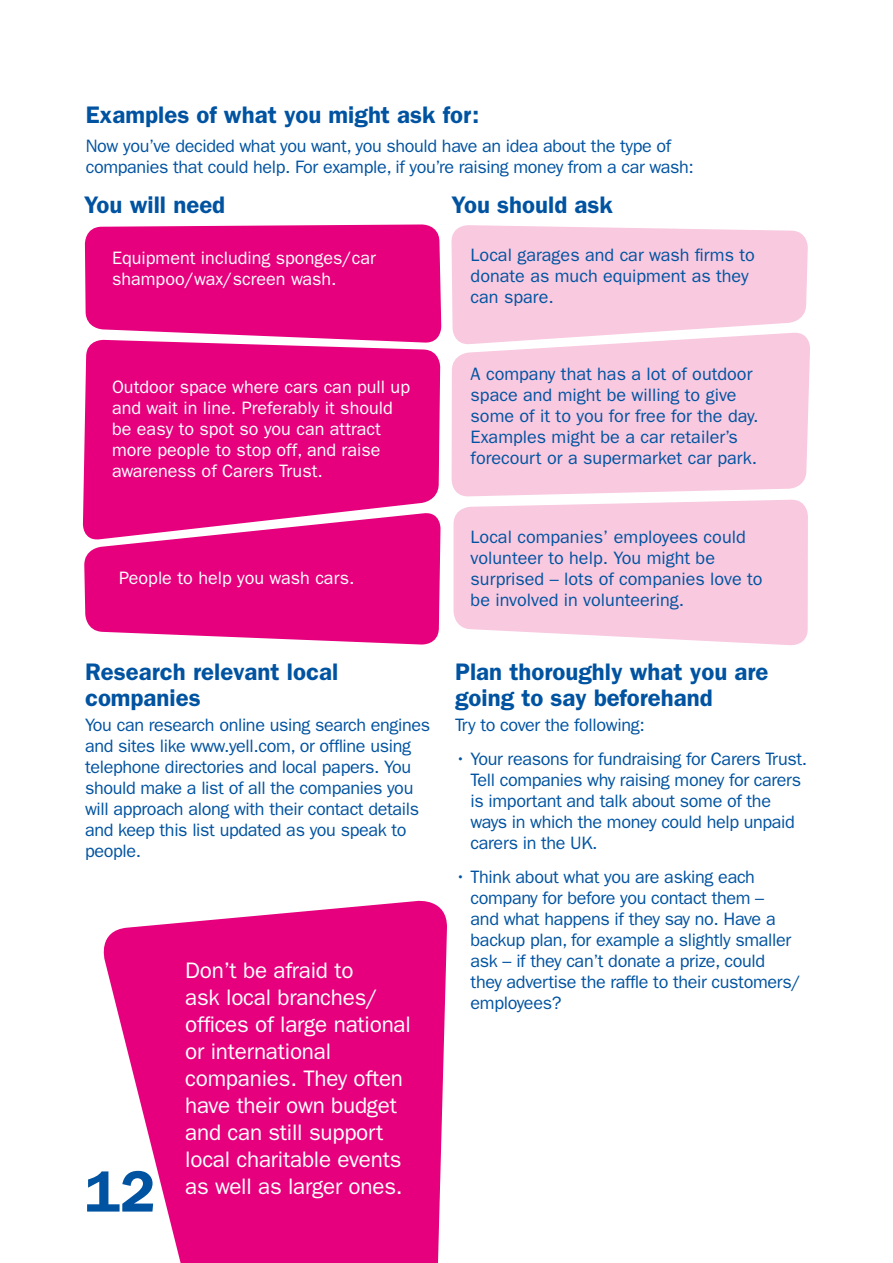
<style>
.page{position:relative;width:893px;height:1263px;background:#fff}
.page>*{position:absolute;margin:0;border:0;box-sizing:border-box;transform-origin:0 0}
.t1{font:600 58.5px "ITC Franklin Gothic Std";color:#0053a1}
.t2{font:600 24px/25.5px "ITC Franklin Gothic Std";color:#0053a1}
.t3{font:22.5px/27px "ITC Franklin Gothic Std";letter-spacing:-.01em;color:#fff}
.t4{font:18px/21px "ITC Franklin Gothic Std";letter-spacing:-.02em;color:#0053a1}
.t5{font:18px/21px "ITC Franklin Gothic Std";color:#0053a1}
.t6{font:18px/21px "ITC Franklin Gothic Std";color:#fff}
</style>
<div class="page">
<svg style="left:84px;top:525px;width:357px;height:120px;background:#e81588"></svg>
<div style="left:451px;top:225px;width:357px;height:107px;background:#f8c9df"></div>
<svg style="left:454px;top:499px;width:354px;height:147px;background:#f8cee1"></svg>
<div style="left:85px;top:224px;width:357px;height:115px;background:#e6007d"></div>
<svg style="left:452px;top:332px;width:358px;height:165px;background:#f8cde1"></svg>
<svg style="left:83px;top:339px;width:357px;height:202px;background:#e71386"></svg>
<svg style="left:103px;top:900px;width:344px;height:363px;background:#e92690"></svg>
<h2 class="t2" style="left:86px;top:102px;width:395px">Examples of what you might ask for:</h2>
<p class="t4" style="left:86px;top:136px;width:610px">Now you’ve decided what you want, you should have an idea about the type of companies that could help. For example, if you’re raising money from a car wash:</p>
<h2 class="t2" style="left:84px;top:192px;width:143px">You will need</h2>
<h2 class="t2" style="left:451px;top:192px;width:163px">You should ask</h2>
<p class="t6" style="left:112px;top:248px;width:265px">Equipment including sponges/car shampoo/wax/screen wash.</p>
<p class="t5" style="left:471px;top:245px;width:286px">Local garages and car wash firms to donate as much equipment as they can spare.</p>
<p class="t6" style="left:112px;top:377px;width:299px">Outdoor space where cars can pull up and wait in line. Preferably it should be easy to spot so you can attract more people to stop off, and raise awareness of Carers Trust.</p>
<p class="t6" style="left:119px;top:567px;width:237px">People to help you wash cars.</p>
<h2 class="t2" style="left:85px;top:659px;width:255px">Research relevant local companies</h2>
<p class="t4" style="left:85px;top:715px;width:347px">You can research online using search engines and sites like www.yell.com, or offline using telephone directories and local papers. You should make a list of all the companies you will approach along with their contact details and keep this list updated as you speak to people.</p>
<h1 class="t1" style="left:85px;top:1157px;width:72px">12</h1>
<p class="t3" style="left:185px;top:956px;width:227px">Don’t be afraid to<br>ask local branches/ offices of large national or international companies. They often have their own budget and can still support local charitable events as well as larger ones.</p>
<p class="t5" style="left:471px;top:363px;width:289px">A company that has a lot of outdoor space and might be willing to give some of it to you for free for the day.<br>Examples might be a car retailer’s forecourt or a supermarket car park.</p>
<p class="t5" style="left:471px;top:526px;width:293px">Local companies’ employees could volunteer to help. You might be surprised – lots of companies love to be involved in volunteering.</p>
<h2 class="t2" style="left:455px;top:659px;width:315px">Plan thoroughly what you are going to say beforehand</h2>
<p class="t4" style="left:455px;top:715px;width:191px">Try to cover the following:</p>
<p class="t4" style="left:471px;top:748px;width:338px;text-indent:-15px">• Your reasons for fundraising for Carers Trust.<br>Tell companies why raising money for carers is important and talk about some of the ways in which the money could help unpaid carers in the UK.</p>
<p class="t4" style="left:471px;top:866px;width:332px;text-indent:-15px">• Think about what you are asking each company for before you contact them –<br>and what happens if they say no. Have a backup plan, for example a slightly smaller ask – if they can’t donate a prize, could they advertise the raffle to their customers/ employees?</p>
</div>
